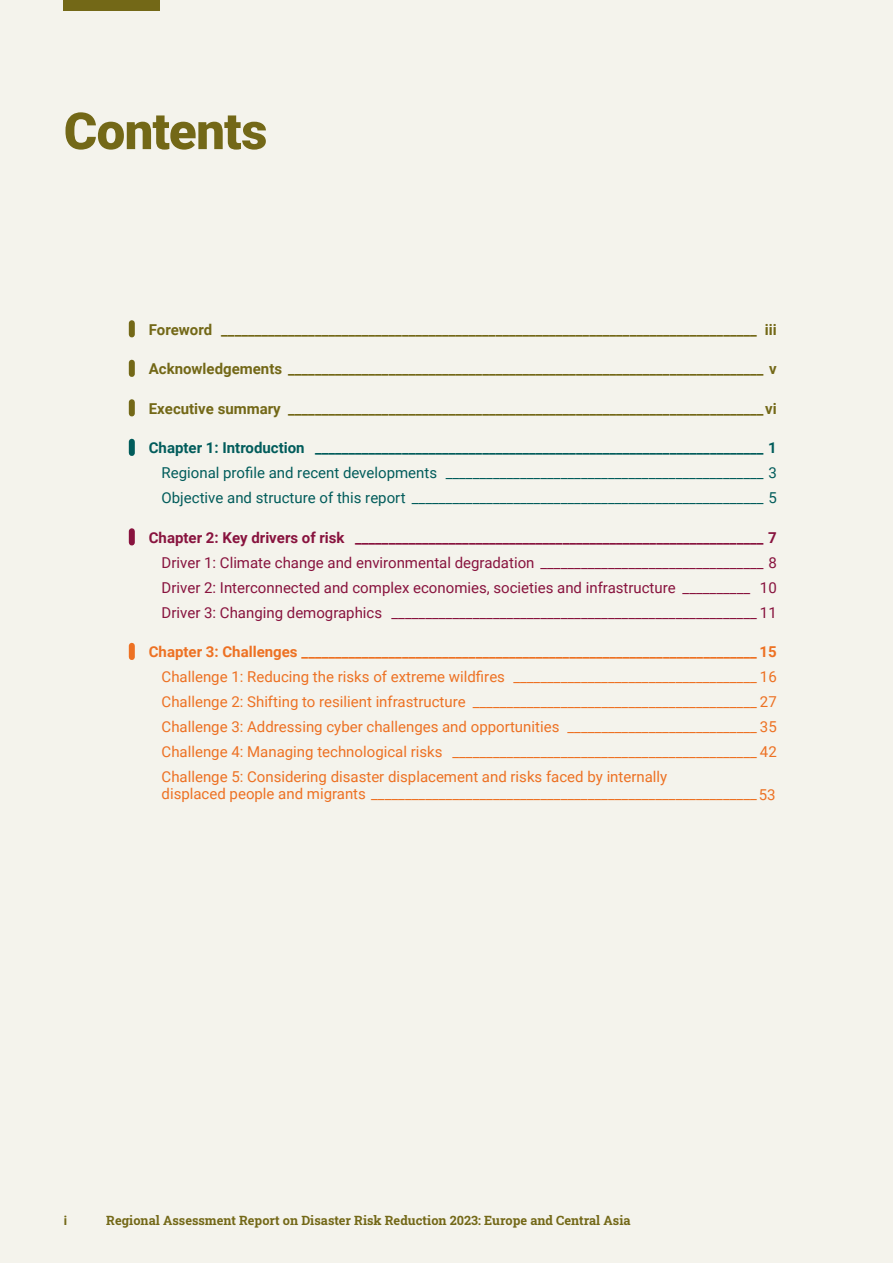
<style>
.page{position:relative;width:893px;height:1263px;background:#f4f3ec}
.page>*{position:absolute;margin:0;border:0;box-sizing:border-box;transform-origin:0 0}
.Heading_1{font:900 51px "Roboto";letter-spacing:-.015em;color:#736817}
.contents_sottocapitolo{font:15px/16.5px "Roboto";color:#ed7123}
.contents_capitolo__gold{font:700 15px "Roboto";color:#736817}
.t1{font:15px "Roboto";color:#88133e}
.t2{font:15px "Roboto";color:#015c5b}
.t3{font:700 15px "Roboto";color:#015c5b}
.t4{font:700 15px "Roboto";color:#ed7123}
.t5{font:700 15px "Roboto";color:#88133e}
.t6{font:12.75px "Roboto Slab";color:#736817}
.t7{font:700 12.75px "Roboto";color:#736817}
</style>
<div class="page">
<div style="left:129px;top:323px;width:6px;height:11px;background:#736817"></div>
<div style="left:129px;top:363px;width:6px;height:11px;background:#736817"></div>
<div style="left:129px;top:402px;width:6px;height:11px;background:#736817"></div>
<div style="left:129px;top:442px;width:6px;height:11px;background:#015c5b"></div>
<div style="left:129px;top:531px;width:6px;height:11px;background:#88133e"></div>
<div style="left:129px;top:646px;width:6px;height:11px;background:#ed7123"></div>
<p class="Heading_1" style="left:64px;top:95px;width:205px">Contents</p>
<p class="contents_capitolo__gold" style="left:149px;top:319px;width:629px">Foreword ________________________________________________________________________________ iii</p>
<p class="contents_capitolo__gold" style="left:149px;top:358px;width:629px">Acknowledgements _______________________________________________________________________ v</p>
<p class="contents_capitolo__gold" style="left:149px;top:398px;width:629px">Executive summary _______________________________________________________________________vi</p>
<p class="t3" style="left:149px;top:437px;width:629px">Chapter 1: Introduction ___________________________________________________________________ 1</p>
<p class="t2" style="left:162px;top:462px;width:617px">Regional profile and recent developments _______________________________________________ 3</p>
<p class="t2" style="left:162px;top:487px;width:617px">Objective and structure of this report ____________________________________________________ 5</p>
<p class="t5" style="left:149px;top:527px;width:629px">Chapter 2: Key drivers of risk _____________________________________________________________ 7</p>
<p class="t1" style="left:162px;top:552px;width:617px">Driver 1: Climate change and environmental degradation _________________________________ 8</p>
<p class="t1" style="left:162px;top:577px;width:617px">Driver 2: Interconnected and complex economies, societies and infrastructure __________ 10</p>
<p class="t1" style="left:162px;top:602px;width:617px">Driver 3: Changing demographics ______________________________________________________ 11</p>
<p class="t4" style="left:149px;top:641px;width:629px">Chapter 3: Challenges ____________________________________________________________________ 15</p>
<p class="contents_sottocapitolo" style="left:162px;top:668px;width:617px">Challenge 1: Reducing the risks of extreme wildfires ____________________________________ 16</p>
<p class="contents_sottocapitolo" style="left:162px;top:693px;width:617px">Challenge 2: Shifting to resilient infrastructure __________________________________________ 27</p>
<p class="contents_sottocapitolo" style="left:162px;top:718px;width:617px">Challenge 3: Addressing cyber challenges and opportunities ____________________________ 35</p>
<p class="contents_sottocapitolo" style="left:162px;top:743px;width:617px">Challenge 4: Managing technological risks _____________________________________________ 42</p>
<p class="contents_sottocapitolo" style="left:162px;top:768px;width:597px">Challenge 5: Considering disaster displacement and risks faced by internally<br>displaced people and migrants _________________________________________________________</p>
<p class="contents_sottocapitolo" style="left:759px;top:786px;width:18px">53</p>
<p class="t7" style="left:64px;top:1212px;width:5px">i</p>
<p class="t6" style="left:106px;top:1212px;width:526px">Regional Assessment Report on Disaster Risk Reduction 2023: Europe and Central Asia</p>
</div>
